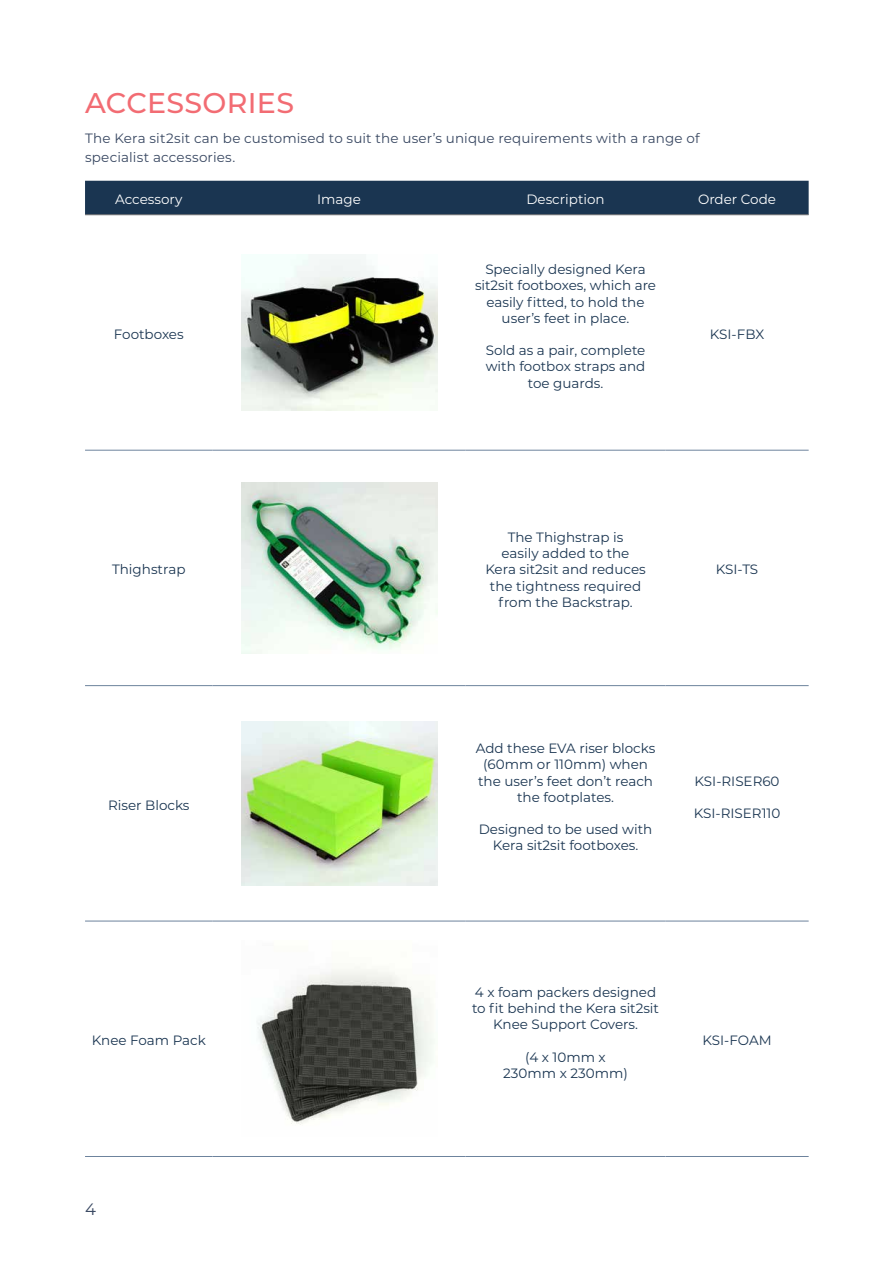
<style>
.page{position:relative;width:893px;height:1263px;background:#fff}
.page>*{position:absolute;margin:0;border:0;box-sizing:border-box;transform-origin:0 0}
.t1{font:500 28.5px "Montserrat";letter-spacing:.01em;color:#f26c73}
.t2{font:16.5px "Montserrat";color:#384761}
.t3{font:13.5px/16.2px "Montserrat";color:#1a3551;text-align:center}
.t4{font:13.5px/19.5px "Montserrat";letter-spacing:.01em;color:#384761}
.t5{font:13.5px "Montserrat";color:#fff}
</style>
<div class="page">
<div style="left:85px;top:181px;width:724px;height:33px;background:#1a3551"></div>
<hr style="left:85px;top:450px;width:128px;height:1px;background:#6d839d">
<hr style="left:213px;top:450px;width:253px;height:1px;background:#6d839d">
<hr style="left:466px;top:450px;width:199px;height:1px;background:#6d839d">
<hr style="left:665px;top:450px;width:144px;height:1px;background:#6d839d">
<hr style="left:213px;top:685px;width:253px;height:1px;background:#6d839d">
<hr style="left:213px;top:1156px;width:253px;height:1px;background:#6d839d">
<hr style="left:85px;top:685px;width:128px;height:1px;background:#6d839d">
<hr style="left:466px;top:685px;width:199px;height:1px;background:#6d839d">
<hr style="left:665px;top:685px;width:144px;height:1px;background:#6d839d">
<hr style="left:85px;top:921px;width:128px;height:1px;background:#6d839d">
<hr style="left:213px;top:921px;width:253px;height:1px;background:#6d839d">
<hr style="left:466px;top:921px;width:199px;height:1px;background:#6d839d">
<hr style="left:665px;top:921px;width:144px;height:1px;background:#6d839d">
<hr style="left:85px;top:1156px;width:128px;height:1px;background:#6d839d">
<hr style="left:466px;top:1156px;width:199px;height:1px;background:#6d839d">
<hr style="left:665px;top:1156px;width:144px;height:1px;background:#6d839d">
<hr style="left:85px;top:214px;width:128px;height:1px;background:#6d6e71">
<hr style="left:213px;top:214px;width:253px;height:1px;background:#6d6e71">
<hr style="left:466px;top:214px;width:199px;height:1px;background:#6d6e71">
<hr style="left:665px;top:214px;width:144px;height:1px;background:#6d6e71">
<img style="left:241px;top:255px;width:196px;height:155px">
<img style="left:241px;top:482px;width:196px;height:171px">
<img style="left:241px;top:721px;width:196px;height:164px">
<img style="left:257px;top:966px;width:177px;height:159px">
<h1 class="t1" style="left:85px;top:83px;width:210px">ACCESSORIES</h1>
<p class="t4" style="left:85px;top:128px;width:616px">The Kera sit2sit can be customised to suit the user’s unique requirements with a range of specialist accessories.</p>
<p class="t5" style="left:115px;top:190px;width:69px">Accessory</p>
<p class="t5" style="left:317px;top:190px;width:45px">Image</p>
<p class="t5" style="left:526px;top:190px;width:80px">Description</p>
<p class="t5" style="left:698px;top:190px;width:79px">Order Code</p>
<p class="t3" style="left:114px;top:326px;width:71px">Footboxes</p>
<p class="t3" style="left:112px;top:561px;width:75px">Thighstrap</p>
<p class="t3" style="left:108px;top:796px;width:83px">Riser Blocks</p>
<p class="t3" style="left:92px;top:1032px;width:116px">Knee Foam Pack</p>
<p class="t2" style="left:85px;top:1198px;width:12px">4</p>
<p class="t3" style="left:475px;top:261px;width:183px">Specially designed Kera sit2sit footboxes, which are easily fitted, to hold the user’s feet in place.</p>
<p class="t3" style="left:486px;top:342px;width:161px">Sold as a pair, complete with footbox straps and toe guards.</p>
<p class="t3" style="left:710px;top:326px;width:56px">KSI-FBX</p>
<p class="t3" style="left:485px;top:529px;width:162px">The Thighstrap is<br>easily added to the<br>Kera sit2sit and reduces the tightness required from the Backstrap.</p>
<p class="t3" style="left:716px;top:561px;width:44px">KSI-TS</p>
<p class="t3" style="left:476px;top:740px;width:181px">Add these EVA riser blocks (60mm or 110mm) when the user’s feet don’t reach the footplates.</p>
<p class="t3" style="left:479px;top:821px;width:175px">Designed to be used with<br>Kera sit2sit footboxes.</p>
<p class="t3" style="left:694px;top:772px;width:87px">KSI-RISER60</p>
<p class="t3" style="left:694px;top:805px;width:88px">KSI-RISER110</p>
<p class="t3" style="left:472px;top:983px;width:189px">4 x foam packers designed to fit behind the Kera sit2sit<br>Knee Support Covers.</p>
<p class="t3" style="left:503px;top:1048px;width:126px">(4 x 10mm x<br>230mm x 230mm)</p>
<p class="t3" style="left:702px;top:1032px;width:71px">KSI-FOAM</p>
</div>
